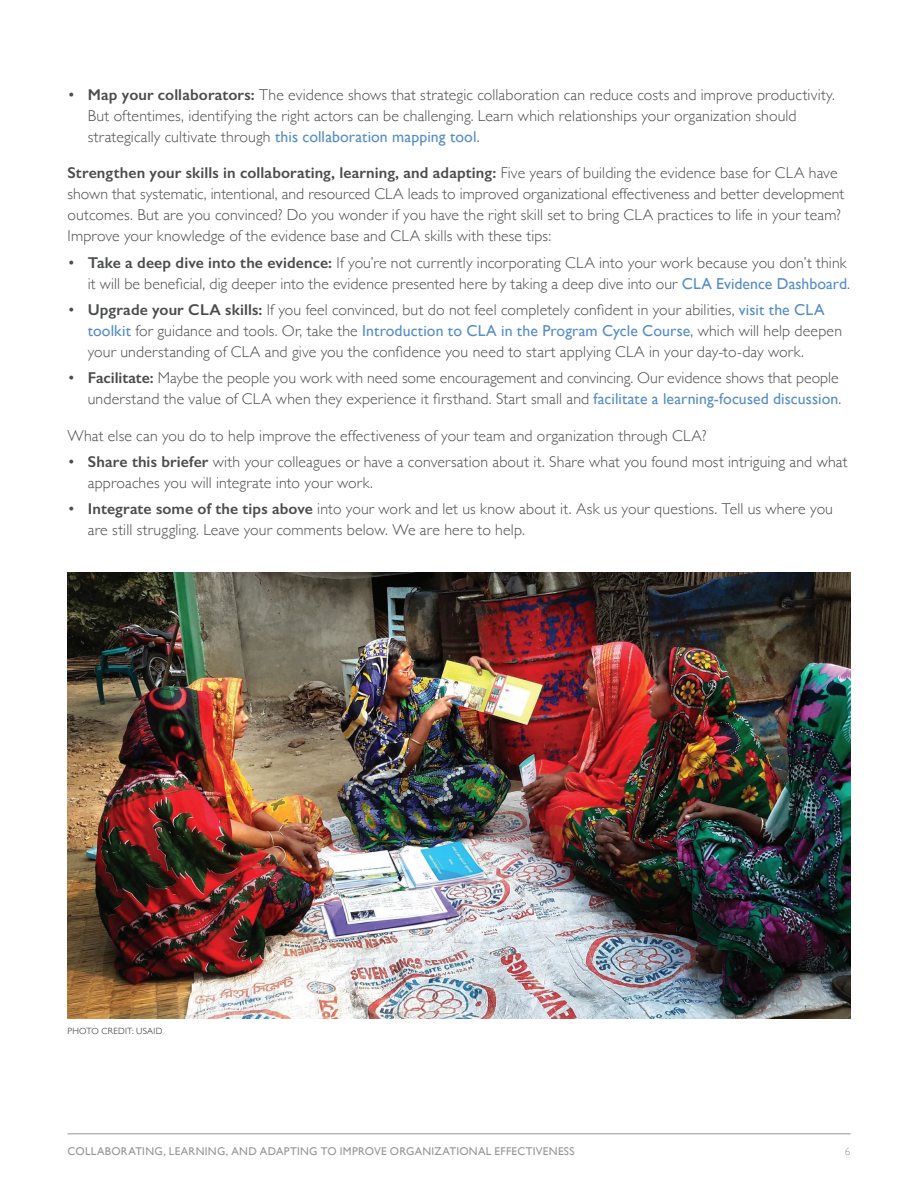
<style>
.page{position:relative;width:918px;height:1188px;background:#fff}
.page>*{position:absolute;margin:0;border:0;box-sizing:border-box;transform-origin:0 0}
.t1{font:300 15.75px/21px "Gill Sans";letter-spacing:.01em;color:#4b4c4d}
.t2{font:11.25px "Gill Sans";letter-spacing:.025em;color:#939598}
.t3{font:300 11.25px "Gill Sans";color:#939598}
.t4{font:300 9px "Gill Sans";letter-spacing:.035em;color:#231f20}
.s1{font-weight:600}
.s2{font-weight:400;color:#568cc9}
</style>
<div class="page">
<hr style="left:68px;top:1134px;width:782px;height:1px;background:#939598">
<img style="left:68px;top:572px;width:782px;height:446px">
<p class="t1" style="left:88px;top:83px;width:749px;text-indent:-20px">• <span class="s1">Map your collaborators:</span> The evidence shows that strategic collaboration can reduce costs and improve productivity.<br>But oftentimes, identifying the right actors can be challenging. Learn which relationships your organization should strategically cultivate through <span class="s2">this collaboration mapping tool</span>.</p>
<p class="t1" style="left:67px;top:162px;width:778px"><span class="s1">Strengthen your skills in collaborating, learning, and adapting:</span> Five years of building the evidence base for CLA have shown that systematic, intentional, and resourced CLA leads to improved organizational effectiveness and better development outcomes. But are you convinced? Do you wonder if you have the right skill set to bring CLA practices to life in your team?<br>Improve your knowledge of the evidence base and CLA skills with these tips:</p>
<p class="t1" style="left:67px;top:251px;width:784px;text-align:right">• <span class="s1">Take a deep dive into the evidence:</span> If you’re not currently incorporating CLA into your work because you don’t think it will be beneficial, dig deeper into the evidence presented here by taking a deep dive into our <span class="s2">CLA Evidence Dashboard</span>.</p>
<p class="t1" style="left:88px;top:299px;width:756px;text-indent:-20px">• <span class="s1">Upgrade your CLA skills:</span> If you feel convinced, but do not feel completely confident in your abilities, <span class="s2">visit the CLA toolkit</span> for guidance and tools. Or, take the <span class="s2">Introduction to CLA in the Program Cycle Course</span>, which will help deepen your understanding of CLA and give you the confidence you need to start applying CLA in your day-to-day work.</p>
<p class="t1" style="left:67px;top:367px;width:775px;text-align:right">• <span class="s1">Facilitate:</span> Maybe the people you work with need some encouragement and convincing. Our evidence shows that people understand the value of CLA when they experience it firsthand. Start small and <span class="s2">facilitate a learning-focused discussion</span>.</p>
<p class="t1" style="left:68px;top:425px;width:641px">What else can you do to help improve the effectiveness of your team and organization through CLA?</p>
<p class="t1" style="left:88px;top:451px;width:761px;text-indent:-20px">• <span class="s1">Share this briefer</span> with your colleagues or have a conversation about it. Share what you found most intriguing and what approaches you will integrate into your work.</p>
<p class="t1" style="left:88px;top:498px;width:747px;text-indent:-20px">• <span class="s1">Integrate some of the tips above</span> into your work and let us know about it. Ask us your questions. Tell us where you are still struggling. Leave your comments below. We are here to help.</p>
<p class="t4" style="left:68px;top:1024px;width:96px">PHOTO CREDIT: USAID</p>
<p class="t2" style="left:68px;top:1145px;width:509px">COLLABORATING, LEARNING, AND ADAPTING TO IMPROVE ORGANIZATIONAL EFFECTIVENESS</p>
<p class="t3" style="left:845px;top:1142px;width:7px">6</p>
</div>
